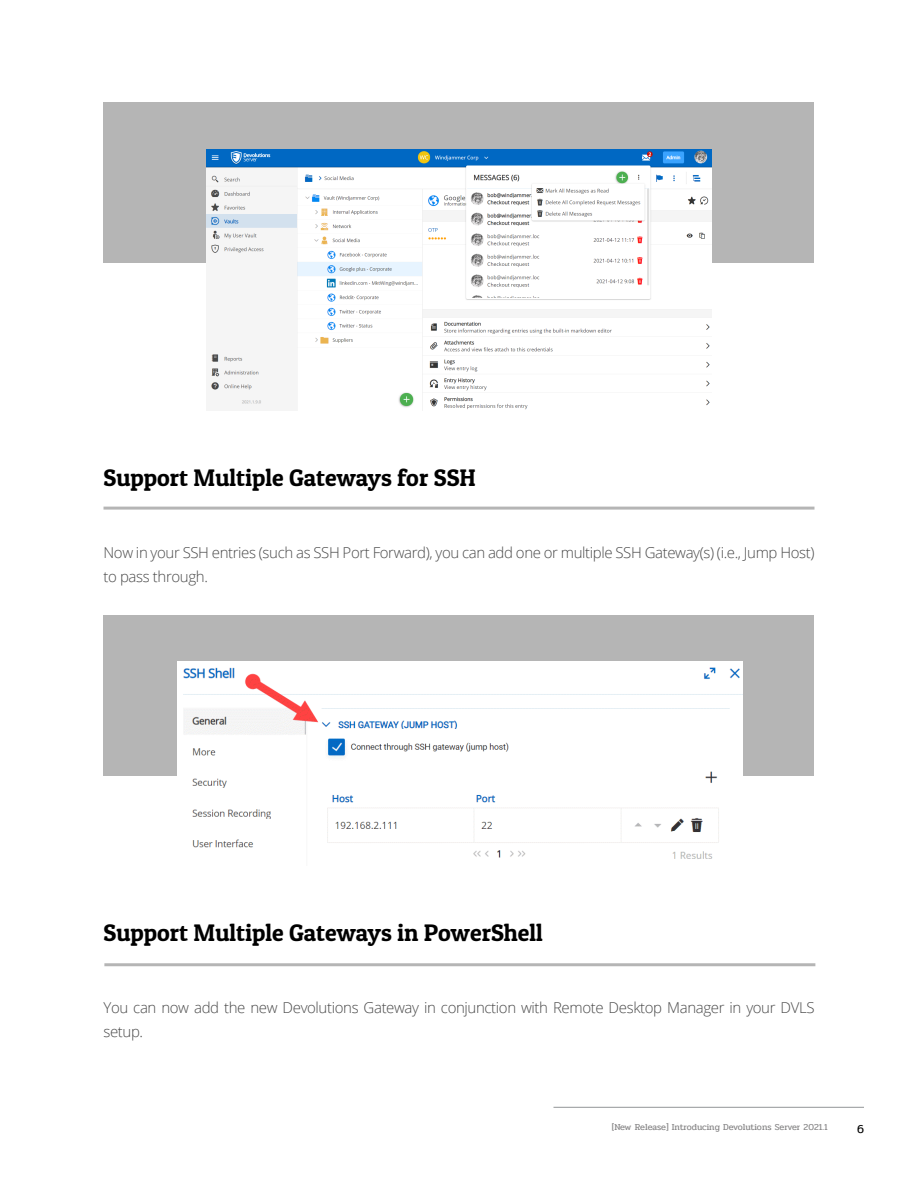
<style>
.page{position:relative;width:918px;height:1188px;background:#fff}
.page>*{position:absolute;margin:0;border:0;box-sizing:border-box;transform-origin:0 0}
.Sous-titre_level2{font:24px "Patua One";color:#000}
.t1{font:300 15px/24px "Open Sans";letter-spacing:-.025em;color:#4a4a4a}
.t2{font:12px "Pridi";color:#000}
.t3{font:9px "Pridi";color:#858485}
</style>
<div class="page">
<hr style="left:554px;top:1107px;width:310px;height:1px;background:#939598">
<div style="left:104px;top:103px;width:710px;height:160px;background:#b5b5b5"></div>
<img style="left:206px;top:149px;width:506px;height:261px">
<hr style="left:104px;top:507px;width:710px;height:3px;background:#969696">
<div style="left:104px;top:616px;width:710px;height:160px;background:#b5b5b5"></div>
<img style="left:177px;top:662px;width:565px;height:197px">
<hr style="left:104px;top:963px;width:711px;height:3px;background:#969696">
<p class="Sous-titre_level2" style="left:104px;top:462px;width:374px">Support Multiple Gateways for SSH</p>
<p class="t1" style="left:104px;top:540px;width:713px">Now in your SSH entries (such as SSH Port Forward), you can add one or multiple SSH Gateway(s) (i.e., Jump Host) to pass through.</p>
<p class="Sous-titre_level2" style="left:104px;top:918px;width:441px">Support Multiple Gateways in PowerShell</p>
<p class="t1" style="left:104px;top:995px;width:713px">You can now add the new Devolutions Gateway in conjunction with Remote Desktop Manager in your DVLS setup.</p>
<p class="t3" style="left:612px;top:1121px;width:218px">[New Release] Introducing Devolutions Server 2021.1</p>
<p class="t2" style="left:857px;top:1121px;width:8px">6</p>
</div>
